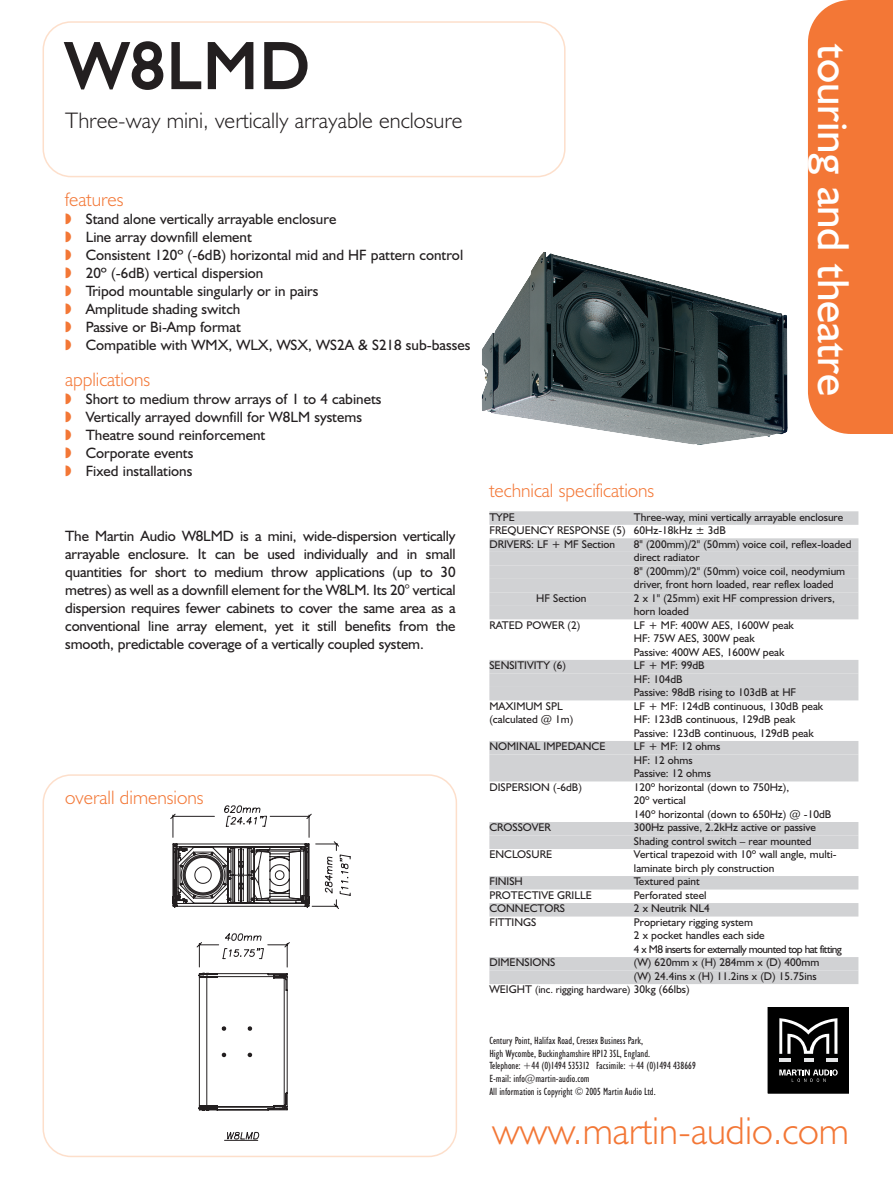
<style>
.page{position:relative;width:893px;height:1187px;background:#fff}
.page>*{position:absolute;margin:0;border:0;box-sizing:border-box;transform-origin:0 0}
.t1{font:66px "Humanist 521 BT";letter-spacing:.05em;color:#231f20}
.t2{font:45px "Humanist 521 BT";color:#fff}
.t3{font:300 39px "Humanist 521 BT";color:#f37736}
.t4{font:300 22.5px "Humanist 521 BT";color:#231f20}
.t5{font:300 19.5px "Humanist 521 BT";color:#f37736}
.t6{font:15px/18px "Humanist 521 BT";color:#231f20}
.t7{font:11.25px/13.5px "Humanist 521 BT";color:#231f20}
.t8{font:condensed 10.5px/12.6px "Humanist 521 BT";color:#231f20}
.t9{font:10.5px "Humanist 521 BT";color:#231f20}
.s1{color:#f37736}
.s2{font-size:11.25px}
</style>
<div class="page">
<div style="left:768px;top:1006px;width:81px;height:87px;background:#000"></div>
<svg style="left:779px;top:1018px;width:58px;height:43px"></svg>
<svg style="left:779px;top:1069px;width:59px;height:12px"></svg>
<div style="left:766px;top:1005px;width:84px;height:89px;border:1px solid #fff"></div>
<img style="left:481px;top:252px;width:307px;height:193px">
<svg style="left:43px;top:21px;width:523px;height:156px"></svg>
<svg style="left:43px;top:774px;width:414px;height:383px"></svg>
<div style="left:489px;top:511px;width:369px;height:14px;background:#d1d2d4"></div>
<div style="left:489px;top:538px;width:369px;height:14px;background:#d1d2d4"></div>
<div style="left:489px;top:552px;width:369px;height:13px;background:#d1d2d4"></div>
<div style="left:489px;top:565px;width:369px;height:14px;background:#d1d2d4"></div>
<div style="left:489px;top:579px;width:369px;height:13px;background:#d1d2d4"></div>
<div style="left:489px;top:592px;width:369px;height:14px;background:#d1d2d4"></div>
<div style="left:489px;top:606px;width:369px;height:13px;background:#d1d2d4"></div>
<div style="left:489px;top:660px;width:369px;height:13px;background:#d1d2d4"></div>
<div style="left:489px;top:673px;width:369px;height:14px;background:#d1d2d4"></div>
<div style="left:489px;top:687px;width:369px;height:13px;background:#d1d2d4"></div>
<div style="left:489px;top:741px;width:369px;height:13px;background:#d1d2d4"></div>
<div style="left:489px;top:754px;width:369px;height:14px;background:#d1d2d4"></div>
<div style="left:489px;top:768px;width:369px;height:13px;background:#d1d2d4"></div>
<div style="left:489px;top:822px;width:369px;height:13px;background:#d1d2d4"></div>
<div style="left:489px;top:835px;width:369px;height:14px;background:#d1d2d4"></div>
<div style="left:489px;top:876px;width:369px;height:13px;background:#d1d2d4"></div>
<div style="left:489px;top:903px;width:369px;height:13px;background:#d1d2d4"></div>
<div style="left:489px;top:957px;width:369px;height:13px;background:#d1d2d4"></div>
<div style="left:489px;top:970px;width:369px;height:14px;background:#d1d2d4"></div>
<div style="left:850px;top:0;width:43px;height:434px;background:#f37736"></div>
<div style="left:808px;top:0;width:85px;height:434px;background:#f37736;border-radius:43px"></div>
<h1 class="t1" style="left:66px;top:43px;width:245px">W8LMD</h1>
<h3 class="t4" style="left:65px;top:113px;width:399px">Three-way mini, vertically arrayable enclosure</h3>
<h3 class="t5" style="left:65px;top:193px;width:60px">features</h3>
<p class="t6" style="left:65px;top:212px;width:407px"><span class="s1">◗</span> Stand alone vertically arrayable enclosure<br><span class="s1">◗</span> Line array downfill element<br><span class="s1">◗</span> Consistent 120º (-6dB) horizontal mid and HF pattern control <span class="s1">◗</span> 20º (-6dB) vertical dispersion<br><span class="s1">◗</span> Tripod mountable singularly or in pairs<br><span class="s1">◗</span> Amplitude shading switch<br><span class="s1">◗</span> Passive or Bi-Amp format<br><span class="s1">◗</span> Compatible with WMX, WLX, WSX, WS2A &amp; S218 sub-basses</p>
<h3 class="t5" style="left:65px;top:373px;width:87px">applications</h3>
<h3 class="t6" style="left:65px;top:392px;width:318px"><span class="s1">◗</span> Short to medium throw arrays of 1 to 4 cabinets <span class="s1">◗</span> Vertically arrayed downfill for W8LM systems<br><span class="s1">◗</span> Theatre sound reinforcement<br><span class="s1">◗</span> Corporate events<br><span class="s1">◗</span> Fixed installations</h3>
<p class="t6" style="left:65px;top:528px;width:392px;text-align:justify">The Martin Audio W8LMD is a mini, wide-dispersion vertically arrayable enclosure. It can be used individually and in small quantities for short to medium throw applications (up to 30 metres) as well as a downfill element for the W8LM. Its 20° vertical dispersion requires fewer cabinets to cover the same area as a conventional line array element, yet it still benefits from the smooth, predictable coverage of a vertically coupled system.</p>
<h3 class="t5" style="left:65px;top:790px;width:140px">overall dimensions</h3>
<h2 class="t2" style="left:849px;top:44px;width:353px;rotate:90deg">touring and theatre</h2>
<h3 class="t5" style="left:489px;top:483px;width:166px">technical specifications</h3>
<p class="t7" style="left:489px;top:511px;width:27px">TYPE</p>
<p class="t7" style="left:489px;top:511px;width:355px;text-indent:145px">Three-way, mini vertically arrayable enclosure<br>FREQUENCY RESPONSE (5) 60Hz-18kHz ± 3dB<br>DRIVERS: LF + MF Section</p>
<p class="t7" style="left:634px;top:538px;width:219px">8" (200mm)/2" (50mm) voice coil, reflex-loaded direct radiator<br>8" (200mm)/2" (50mm) voice coil, neodymium driver, front horn loaded, rear reflex loaded</p>
<p class="t7" style="left:536px;top:592px;width:52px">HF Section</p>
<p class="t7" style="left:634px;top:592px;width:203px">2 x 1" (25mm) exit HF compression drivers, horn loaded</p>
<p class="t7" style="left:489px;top:619px;width:92px">RATED POWER (2)</p>
<p class="t7" style="left:634px;top:619px;width:161px">LF + MF: 400W AES, 1600W peak<br>HF: 75W AES, 300W peak<br>Passive: 400W AES, 1600W peak</p>
<p class="t7" style="left:489px;top:659px;width:78px">SENSITIVITY (6)</p>
<p class="t7" style="left:634px;top:659px;width:164px">LF + MF: 99dB<br>HF: 104dB<br>Passive: 98dB rising to 103dB at HF</p>
<p class="t7" style="left:489px;top:700px;width:75px">MAXIMUM SPL</p>
<p class="t7" style="left:634px;top:700px;width:191px">LF + MF: 124dB continuous, 130dB peak</p>
<p class="t7" style="left:489px;top:713px;width:86px">(calculated @ 1m)</p>
<p class="t7" style="left:634px;top:713px;width:181px">HF: 123dB continuous, 129dB peak<br>Passive: 123dB continuous, 129dB peak</p>
<p class="t7" style="left:489px;top:740px;width:118px">NOMINAL IMPEDANCE</p>
<p class="t7" style="left:634px;top:740px;width:88px">LF + MF: 12 ohms<br>HF: 12 ohms<br>Passive: 12 ohms</p>
<p class="t7" style="left:489px;top:781px;width:94px">DISPERSION (-6dB)</p>
<p class="t7" style="left:634px;top:781px;width:199px">120º horizontal (down to 750Hz),<br>20º vertical<br>140º horizontal (down to 650Hz) @ -10dB</p>
<p class="t7" style="left:489px;top:821px;width:63px">CROSSOVER</p>
<p class="t7" style="left:634px;top:821px;width:184px">300Hz passive, 2.2kHz active or passive<br>Shading control switch – rear mounted</p>
<p class="t7" style="left:489px;top:848px;width:64px">ENCLOSURE</p>
<p class="t7" style="left:634px;top:848px;width:204px">Vertical trapezoid with 10º wall angle, multi&shy;laminate birch ply construction</p>
<p class="t7" style="left:489px;top:875px;width:35px">FINISH</p>
<p class="t7" style="left:634px;top:875px;width:67px">Textured paint</p>
<p class="t7" style="left:489px;top:889px;width:104px">PROTECTIVE GRILLE</p>
<p class="t7" style="left:634px;top:889px;width:74px">Perforated steel</p>
<p class="t7" style="left:489px;top:902px;width:77px">CONNECTORS</p>
<p class="t7" style="left:634px;top:902px;width:77px">2 x Neutrik NL4</p>
<p class="t7" style="left:489px;top:916px;width:48px">FITTINGS</p>
<p class="t7" style="left:634px;top:916px;width:209px">Proprietary rigging system<br>2 x pocket handles each side<br>4 x M8 inserts for externally mounted top hat fitting</p>
<p class="t7" style="left:489px;top:956px;width:68px">DIMENSIONS</p>
<p class="t7" style="left:634px;top:956px;width:187px">(W) 620mm x (H) 284mm x (D) 400mm (W) 24.4ins x (H) 11.2ins x (D) 15.75ins</p>
<p class="t9" style="left:489px;top:986px;width:202px"><span class="s2">WEIGHT</span> (inc. rigging hardware) <span class="s2">30kg (66lbs)</span></p>
<p class="t8" style="left:489px;top:1035px;width:208px">Century Point, Halifax Road, Cressex Business Park,<br>High Wycombe, Buckinghamshire HP12 3SL, England.<br>Telephone: +44 (0)1494 535312 Facsimile: +44 (0)1494 438669<br>E-mail: info@martin-audio.com<br>All information is Copyright © 2005 Martin Audio Ltd.</p>
<h3 class="t3" style="left:492px;top:1116px;width:358px">www.martin-audio.com</h3>
</div>
